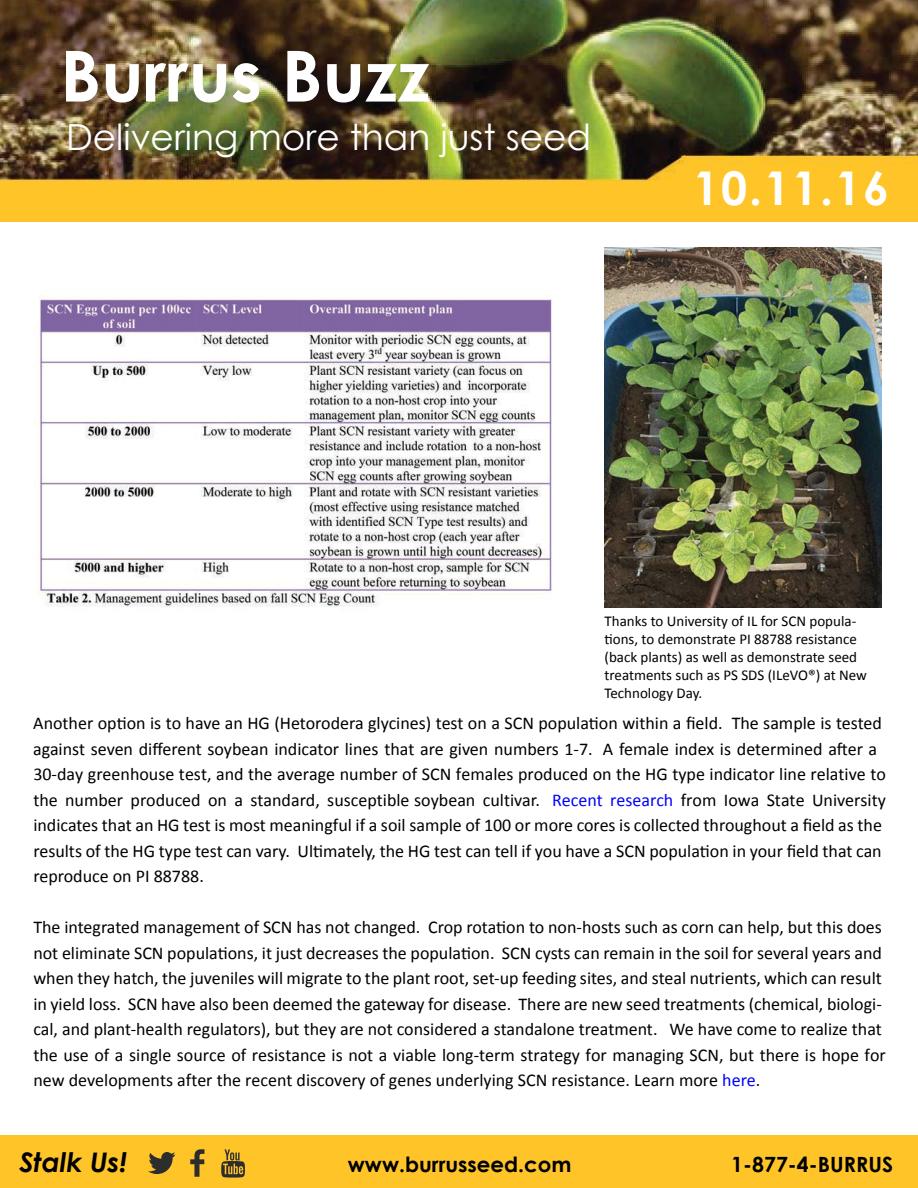
<style>
.page{position:relative;width:918px;height:1188px;background:#fff}
.page>*{position:absolute;margin:0;border:0;box-sizing:border-box;transform-origin:0 0}
.t1{font:700 70.5px "Century Gothic";color:#fff}
.t2{font:700 46.5px "Century Gothic";color:#fff}
.t3{font:36px "Century Gothic";color:#fff}
.t4{font:italic 700 27px "Century Gothic";color:#000}
.t5{font:700 21px "Century Gothic";color:#000}
.t6{font:18px/25.5px "Calibri";color:#000}
.t7{font:15px/18px "Calibri";color:#000}
.s1{color:#00f}
</style>
<div class="page">
<img style="left:0;top:0;width:918px;height:221px">
<div style="left:0;top:1135px;width:918px;height:53px;background:#ffc528"></div>
<svg style="left:148px;top:1152px;width:27px;height:22px"></svg>
<svg style="left:190px;top:1149px;width:14px;height:28px"></svg>
<svg style="left:221px;top:1150px;width:24px;height:28px"></svg>
<img style="left:33px;top:295px;width:520px;height:312px">
<img style="left:605px;top:247px;width:277px;height:360px">
<h1 class="t1" style="left:60px;top:32px;width:371px">Burrus Buzz</h1>
<h3 class="t3" style="left:66px;top:115px;width:527px">Delivering more than just seed</h3>
<h2 class="t2" style="left:693px;top:159px;width:198px">10.11.16</h2>
<p class="t7" style="left:604px;top:612px;width:264px">Thanks to University of IL for SCN popula&shy;tions, to demonstrate PI 88788 resistance (back plants) as well as demonstrate seed treatments such as PS SDS (ILeVO®) at New Technology Day.</p>
<p class="t6" style="left:33px;top:710px;width:854px">Another option is to have an HG (Hetorodera glycines) test on a SCN population within a field. The sample is tested against seven different soybean indicator lines that are given numbers 1-7. A female index is determined after a 30-day greenhouse test, and the average number of SCN females produced on the HG type indicator line relative to the number produced on a standard, susceptible soybean cultivar. <span class="s1">Recent research</span> from Iowa State University indicates that an HG test is most meaningful if a soil sample of 100 or more cores is collected throughout a field as the results of the HG type test can vary. Ultimately, the HG test can tell if you have a SCN population in your field that can reproduce on PI 88788.</p>
<p class="t6" style="left:33px;top:915px;width:854px">The integrated management of SCN has not changed. Crop rotation to non-hosts such as corn can help, but this does not eliminate SCN populations, it just decreases the population. SCN cysts can remain in the soil for several years and when they hatch, the juveniles will migrate to the plant root, set-up feeding sites, and steal nutrients, which can result in yield loss. SCN have also been deemed the gateway for disease. There are new seed treatments (chemical, biologi&shy;cal, and plant-health regulators), but they are not considered a standalone treatment. We have come to realize that the use of a single source of resistance is not a viable long-term strategy for managing SCN, but there is hope for new developments after the recent discovery of genes underlying SCN resistance. Learn more <span class="s1">here</span>.</p>
<h3 class="t4" style="left:19px;top:1144px;width:109px">Stalk Us!</h3>
<p class="t5" style="left:348px;top:1151px;width:225px">www.burrusseed.com</p>
<p class="t5" style="left:731px;top:1151px;width:163px">1-877-4-BURRUS</p>
</div>
